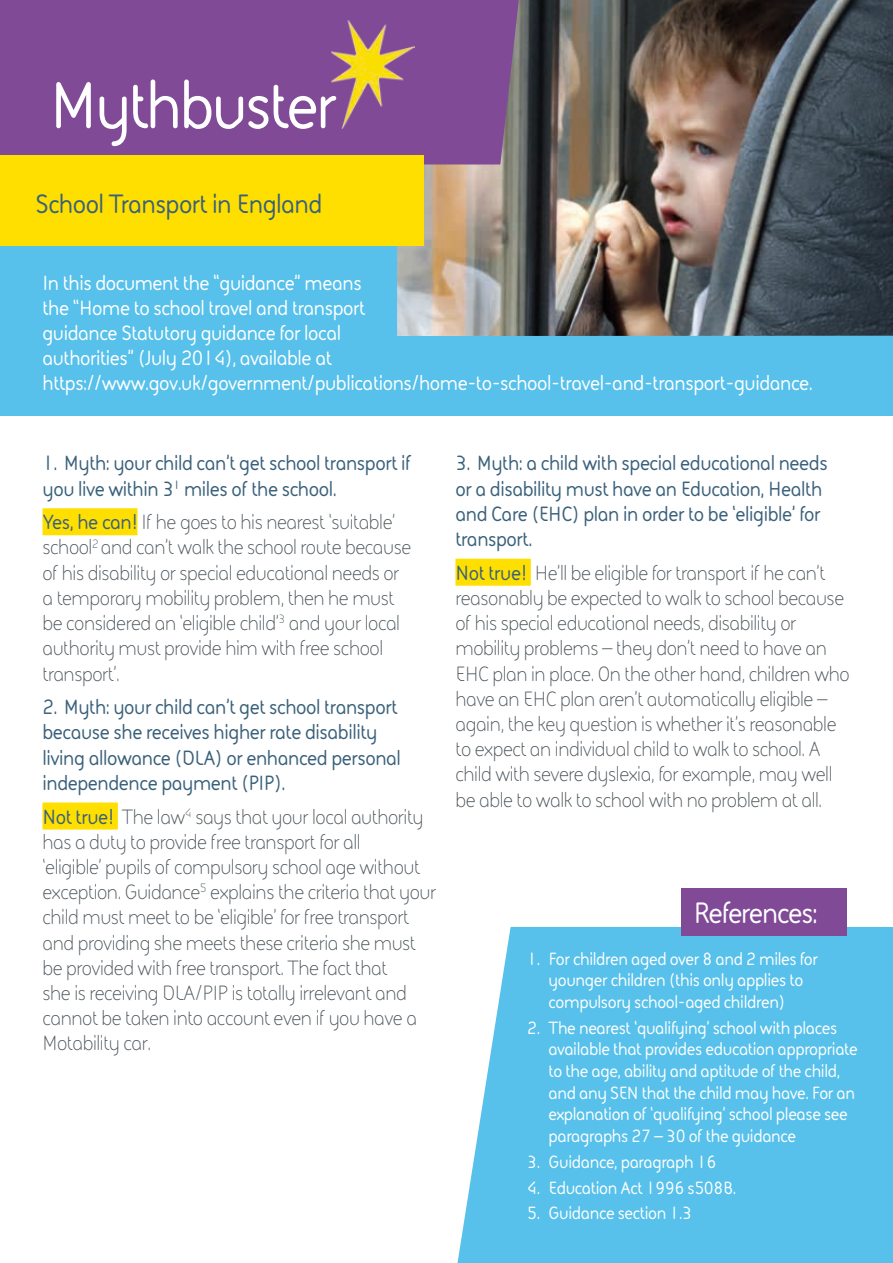
<style>
.page{position:relative;width:893px;height:1263px;background:#fff}
.page>*{position:absolute;margin:0;border:0;box-sizing:border-box;transform-origin:0 0}
.t1{font:700 67.5px "FS Sophie";letter-spacing:-.04em;color:#fff}
.t2{font:700 30px "FS Sophie";letter-spacing:-.04em;color:#fff}
.t3{font:700 27px "FS Sophie";letter-spacing:-.02em;color:#3a617b}
.t4{font:21px/25.2px "FS Sophie";letter-spacing:-.02em;color:#4d555b}
.t5{font:700 21px/25.2px "FS Sophie";letter-spacing:-.02em;color:#3a617b}
.t6{font:700 21px/25.2px "FS Sophie";letter-spacing:-.02em;color:#fff}
.t7{font:700 18px/21.6px "FS Sophie";letter-spacing:-.02em;color:#fff}
.s1{font-weight:700;color:#3a617b}
</style>
<div class="page">
<div style="left:457px;top:927px;width:436px;height:336px;background:#57c1eb"></div>
<div style="left:0;top:233px;width:893px;height:183px;background:#57c1eb"></div>
<img style="left:397px;top:0;width:496px;height:336px">
<div style="left:0;top:0;width:519px;height:164px;background:#814a97"></div>
<div style="left:43px;top:508px;width:94px;height:27px;background:#fedf00"></div>
<div style="left:43px;top:802px;width:75px;height:27px;background:#fedf00"></div>
<div style="left:455px;top:559px;width:76px;height:27px;background:#fedf00"></div>
<img style="left:332px;top:20px;width:83px;height:109px">
<div style="left:0;top:156px;width:423px;height:90px;background:#fedf00"></div>
<div style="left:681px;top:888px;width:165px;height:47px;background:#814a97"></div>
<h1 class="t1" style="left:49px;top:58px;width:289px">Mythbuster</h1>
<p class="t3" style="left:35px;top:185px;width:289px">School Transport in England</p>
<p class="t6" style="left:43px;top:269px;width:772px">In this document the “guidance” means<br>the “Home to school travel and transport<br>guidance Statutory guidance for local<br>authorities” (July 2014), available at https://www.gov.uk/government/publications/home-to-school-travel-and-transport-guidance.</p>
<p class="t5" style="left:43px;top:450px;width:370px">1. Myth: your child can’t get school transport if you live within 3<sup>1</sup> miles of the school.</p>
<p class="t4" style="left:43px;top:509px;width:370px"><span class="s1">Yes, he can!</span> If he goes to his nearest ‘suitable’ school<sup>2</sup> and can’t walk the school route because of his disability or special educational needs or a temporary mobility problem, then he must be considered an ‘eligible child’<sup>3</sup> and your local authority must provide him with free school transport’.</p>
<p class="t5" style="left:43px;top:693px;width:360px">2. Myth: your child can’t get school transport because she receives higher rate disability living allowance (DLA) or enhanced personal independence payment (PIP).</p>
<p class="t4" style="left:43px;top:803px;width:395px"><span class="s1">Not true!</span> The law<sup>4</sup> says that your local authority has a duty to provide free transport for all<br>‘eligible’ pupils of compulsory school age without exception. Guidance<sup>5</sup> explains the criteria that your child must meet to be ‘eligible’ for free transport and providing she meets these criteria she must be provided with free transport. The fact that<br>she is receiving DLA/PIP is totally irrelevant and cannot be taken into account even if you have a Motability car.</p>
<p class="t5" style="left:455px;top:450px;width:374px">3. Myth: a child with special educational needs or a disability must have an Education, Health and Care (EHC) plan in order to be ‘eligible’ for transport.</p>
<p class="t4" style="left:455px;top:559px;width:396px"><span class="s1">Not true!</span> He’ll be eligible for transport if he can’t reasonably be expected to walk to school because of his special educational needs, disability or mobility problems – they don’t need to have an EHC plan in place. On the other hand, children who have an EHC plan aren’t automatically eligible – again, the key question is whether it’s reasonable to expect an individual child to walk to school. A child with severe dyslexia, for example, may well be able to walk to school with no problem at all.</p>
<h2 class="t2" style="left:693px;top:892px;width:126px">References:</h2>
<p class="t7" style="left:549px;top:947px;width:271px;text-indent:-21px">1. For children aged over 8 and 2 miles for younger children (this only applies to compulsory school-aged children)</p>
<p class="t7" style="left:549px;top:1016px;width:311px;text-indent:-21px">2. The nearest ‘qualifying’ school with places available that provides education appropriate to the age, ability and aptitude of the child, and any SEN that the child may have. For an explanation of ‘qualifying’ school please see paragraphs 27 – 30 of the guidance</p>
<p class="t7" style="left:527px;top:1150px;width:191px">3. Guidance, paragraph 16</p>
<p class="t7" style="left:527px;top:1176px;width:210px">4. Education Act 1996 s508B.</p>
<p class="t7" style="left:527px;top:1202px;width:166px">5. Guidance section 1.3</p>
</div>
